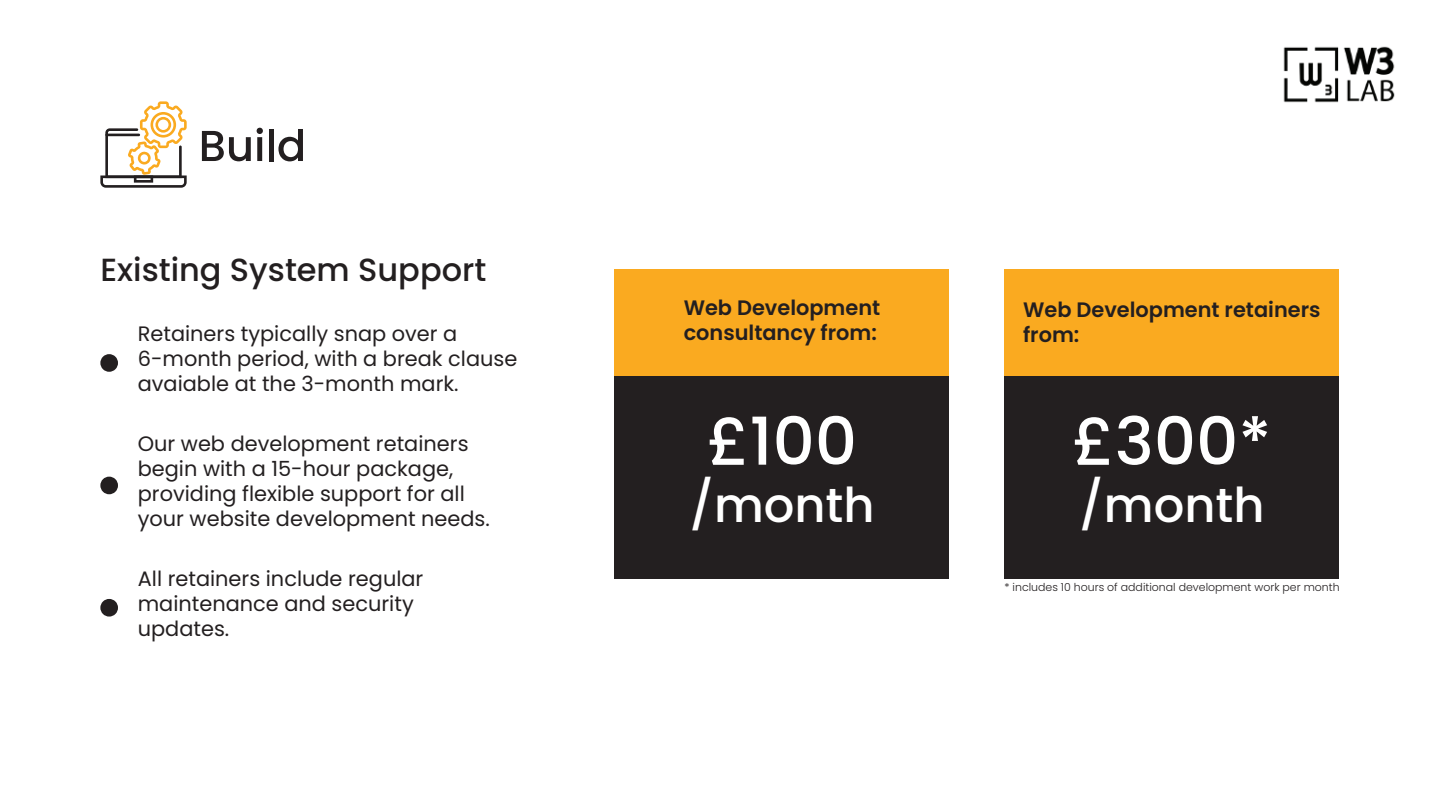
<style>
.page{position:relative;width:1440px;height:810px;background:#fff}
.page>*{position:absolute;margin:0;border:0;box-sizing:border-box;transform-origin:0 0}
.t1{font:500 66px "Poppins";color:#fff}
.t2{font:500 48px "Poppins";color:#fff}
.t3{font:500 32px "Poppins";color:#231f20}
.t4{font:20.8px/25px "Poppins";color:#231f20}
.t5{font:600 20.8px/25px "Poppins";color:#231f20}
.t6{font:300 11px "Poppins";color:#231f20}
</style>
<div class="page">
<img style="left:1283px;top:46px;width:112px;height:57px">
<svg style="left:100px;top:101px;width:87px;height:87px"></svg>
<svg style="left:202px;top:131px;width:49px;height:30px"></svg>
<svg style="left:257px;top:128px;width:6px;height:33px"></svg>
<div style="left:269px;top:129px;width:5px;height:32px;background:#231f20"></div>
<svg style="left:278px;top:129px;width:25px;height:32px"></svg>
<svg style="left:100px;top:354px;width:18px;height:18px"></svg>
<svg style="left:100px;top:477px;width:18px;height:17px"></svg>
<svg style="left:100px;top:599px;width:18px;height:18px"></svg>
<div style="left:615px;top:270px;width:334px;height:308px;background:#231f20"></div>
<div style="left:615px;top:270px;width:334px;height:106px;background:#faaa20"></div>
<div style="left:1004px;top:270px;width:335px;height:308px;background:#231f20"></div>
<div style="left:1004px;top:270px;width:335px;height:106px;background:#faaa20"></div>
<h3 class="t3" style="left:101px;top:251px;width:387px">Existing System Support</h3>
<p class="t4" style="left:138px;top:321px;width:381px">Retainers typically snap over a<br>6-month period, with a break clause avaiable at the 3-month mark.</p>
<p class="t4" style="left:138px;top:431px;width:354px">Our web development retainers begin with a 15-hour package, providing flexible support for all your website development needs.</p>
<p class="t4" style="left:138px;top:566px;width:287px">All retainers include regular maintenance and security updates.</p>
<p class="t5" style="left:684px;top:295px;width:198px">Web Development consultancy from:</p>
<h1 class="t1" style="left:707px;top:403px;width:152px">£100</h1>
<h2 class="t2" style="left:689px;top:478px;width:187px">/month</h2>
<p class="t5" style="left:1023px;top:297px;width:299px">Web Development retainers from:</p>
<h1 class="t1" style="left:1072px;top:403px;width:201px">£300*</h1>
<h2 class="t2" style="left:1079px;top:478px;width:187px">/month</h2>
<p class="t6" style="left:1004px;top:581px;width:337px">* includes 10 hours of additional development work per month</p>
</div>
